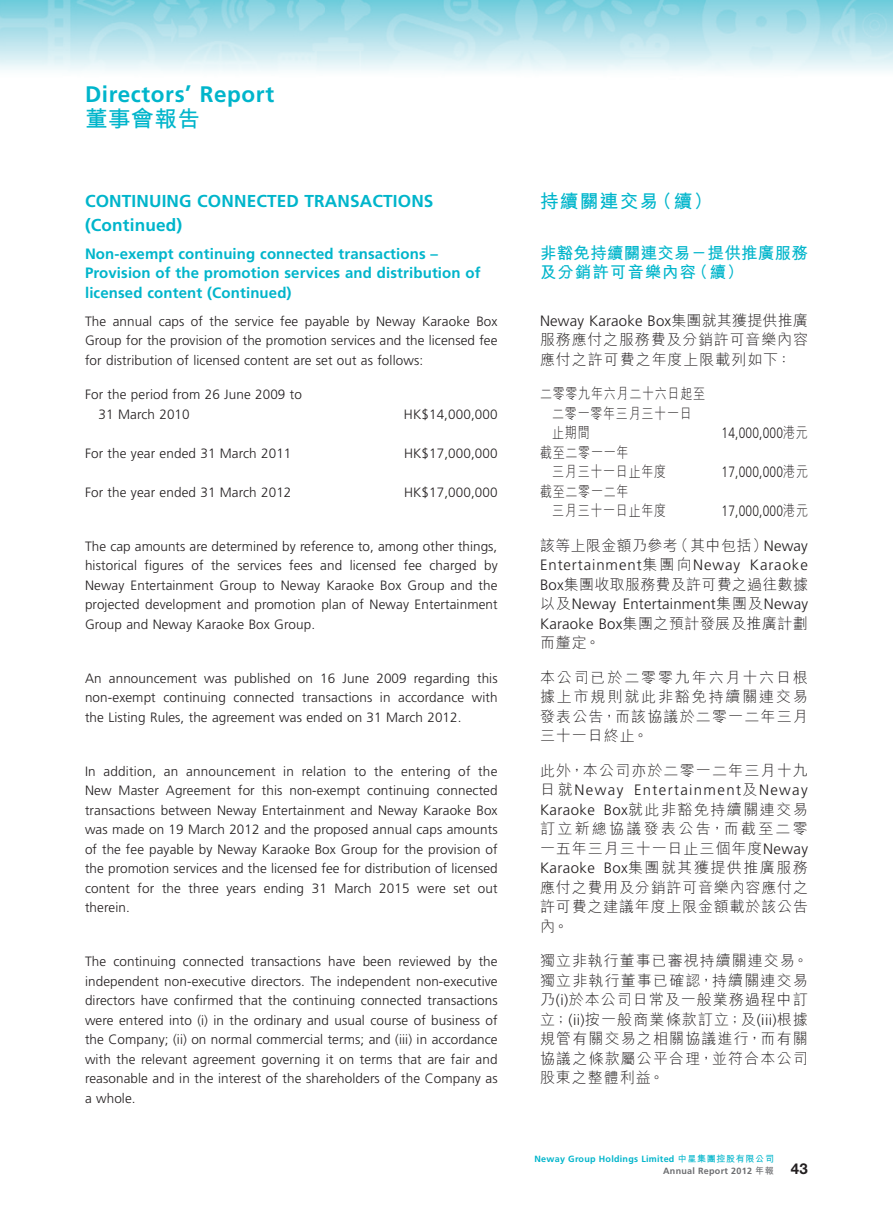
<style>
.page{position:relative;width:893px;height:1212px;background:#fff}
.page>*{position:absolute;margin:0;border:0;box-sizing:border-box;transform-origin:0 0}
.t1{font:700 22.5px "Frutiger LT Std";letter-spacing:.03em;color:#00b5cb}
.t2{font:700 22.5px "M Hei HK";letter-spacing:.03em;color:#00b5cb}
.C_Heading_1{font:700 18.75px "M Hei HK";letter-spacing:.065em;color:#00b5cb}
.Heading_1{font:700 17.25px/24px "Frutiger LT Std";letter-spacing:.01em;color:#00b5cb}
.C_Heading_2{font:700 16.5px/19.5px "M Hei HK";letter-spacing:.015em;color:#00b5cb}
.C_Body_Text{font:300 15px/19.5px "M Hei HK";letter-spacing:.065em;color:#231f20;text-align:justify}
.C_Body_Text-2{font:300 15px/19.5px "Frutiger LT Std";letter-spacing:.015em;color:#231f20;text-align:justify}
.Heading_2{font:700 15px/19.5px "Frutiger LT Std";letter-spacing:.01em;color:#00b5cb}
.C_Body_Text-3{font:300 15px "M Hei HK";letter-spacing:.065em;color:#231f20;scale:.8 1}
.C_Body_Text-4{font:300 15px "Frutiger LT Std";letter-spacing:.015em;color:#231f20;scale:.8 1}
.Body_Text{font:300 13.5px/19.5px "Frutiger LT Std";letter-spacing:.01em;color:#231f20;text-align:justify}
.t3{font:700 9px/12px "Frutiger LT Std";letter-spacing:.03em;color:#00b5cb}
.s1{font-family:"Frutiger LT Std"}
.s2{font-family:"M Hei HK"}
.s3{color:#6c6d70}
.s4{font-family:"M Hei HK";color:#6c6d70}
.s5{font-family:"Helvetica Neue LT Std";font-size:15px;color:#231f20}
</style>
<div class="page">
<img style="left:0;top:0;width:893px;height:72px">
<h1 class="t1" style="left:85px;top:81px;width:191px">Directors’ Report</h1>
<h1 class="t2" style="left:85px;top:103px;width:117px">董事會報告</h1>
<p class="Heading_1" style="left:85px;top:189px;width:350px">CONTINUING CONNECTED TRANSACTIONS (Continued)</p>
<p class="Heading_2" style="left:85px;top:244px;width:397px">Non-exempt continuing connected transactions –<br>Provision of the promotion services and distribution of licensed content (Continued)</p>
<p class="Body_Text" style="left:85px;top:312px;width:414px">The annual caps of the service fee payable by Neway Karaoke Box Group for the provision of the promotion services and the licensed fee for distribution of licensed content are set out as follows:</p>
<p class="Body_Text" style="left:85px;top:385px;width:218px">For the period from 26 June 2009 to</p>
<p class="Body_Text" style="left:99px;top:405px;width:93px">31 March 2010</p>
<p class="Body_Text" style="left:404px;top:405px;width:95px">HK$14,000,000</p>
<p class="Body_Text" style="left:85px;top:444px;width:208px">For the year ended 31 March 2011</p>
<p class="Body_Text" style="left:404px;top:444px;width:95px">HK$17,000,000</p>
<p class="Body_Text" style="left:85px;top:483px;width:208px">For the year ended 31 March 2012</p>
<p class="Body_Text" style="left:404px;top:483px;width:95px">HK$17,000,000</p>
<p class="Body_Text" style="left:85px;top:537px;width:414px">The cap amounts are determined by reference to, among other things, historical figures of the services fees and licensed fee charged by Neway Entertainment Group to Neway Karaoke Box Group and the projected development and promotion plan of Neway Entertainment Group and Neway Karaoke Box Group.</p>
<p class="Body_Text" style="left:85px;top:669px;width:414px">An announcement was published on 16 June 2009 regarding this non-exempt continuing connected transactions in accordance with the Listing Rules, the agreement was ended on 31 March 2012.</p>
<p class="Body_Text" style="left:85px;top:762px;width:414px">In addition, an announcement in relation to the entering of the New Master Agreement for this non-exempt continuing connected transactions between Neway Entertainment and Neway Karaoke Box was made on 19 March 2012 and the proposed annual caps amounts of the fee payable by Neway Karaoke Box Group for the provision of the promotion services and the licensed fee for distribution of licensed content for the three years ending 31 March 2015 were set out therein.</p>
<p class="Body_Text" style="left:85px;top:952px;width:414px">The continuing connected transactions have been reviewed by the independent non-executive directors. The independent non-executive directors have confirmed that the continuing connected transactions were entered into (i) in the ordinary and usual course of business of the Company; (ii) on normal commercial terms; and (iii) in accordance with the relevant agreement governing it on terms that are fair and reasonable and in the interest of the shareholders of the Company as a whole.</p>
<p class="C_Heading_1" style="left:540px;top:188px;width:174px">持續關連交易（續）</p>
<p class="C_Heading_2" style="left:540px;top:241px;width:269px">非豁免持續關連交易－提供推廣服務及分銷許可音樂內容（續）</p>
<p class="C_Body_Text" style="left:540px;top:310px;width:269px"><span class="s1">Neway Karaoke Box</span>集團就其獲提供推廣服務應付之服務費及分銷許可音樂內容應付之許可費之年度上限載列如下：</p>
<p class="C_Body_Text-3" style="left:540px;top:386px;width:208px">二零零九年六月二十六日起至</p>
<p class="C_Body_Text-3" style="left:552px;top:405px;width:176px">二零一零年三月三十一日</p>
<p class="C_Body_Text-3" style="left:552px;top:425px;width:48px">止期間</p>
<p class="C_Body_Text-4" style="left:722px;top:424px;width:109px">14,000,000<span class="s2">港元</span></p>
<p class="C_Body_Text-3" style="left:540px;top:444px;width:112px">截至二零一一年</p>
<p class="C_Body_Text-3" style="left:552px;top:464px;width:144px">三月三十一日止年度</p>
<p class="C_Body_Text-4" style="left:722px;top:463px;width:109px">17,000,000<span class="s2">港元</span></p>
<p class="C_Body_Text-3" style="left:540px;top:483px;width:112px">截至二零一二年</p>
<p class="C_Body_Text-3" style="left:552px;top:503px;width:144px">三月三十一日止年度</p>
<p class="C_Body_Text-4" style="left:722px;top:502px;width:109px">17,000,000<span class="s2">港元</span></p>
<p class="C_Body_Text-2" style="left:540px;top:536px;width:269px"><span class="s2">該等上限金額乃參考（其中包括）</span>Neway Entertainment<span class="s2">集團向</span>Neway Karaoke Box<span class="s2">集團收取服務費及許可費之過往數據以及</span>Neway Entertainment<span class="s2">集團及</span>Neway Karaoke Box<span class="s2">集團之預計發展及推廣計劃而釐定。</span></p>
<p class="C_Body_Text" style="left:540px;top:667px;width:269px">本公司已於二零零九年六月十六日根據上市規則就此非豁免持續關連交易發表公告，而該協議於二零一二年三月三十一日終止。</p>
<p class="C_Body_Text" style="left:540px;top:760px;width:269px">此外，本公司亦於二零一二年三月十九日就<span class="s1">Neway Entertainment</span>及<span class="s1">Neway Karaoke Box</span>就此非豁免持續關連交易訂立新總協議發表公告，而截至二零一五年三月三十一日止三個年度<span class="s1">Neway Karaoke Box</span>集團就其獲提供推廣服務應付之費用及分銷許可音樂內容應付之許可費之建議年度上限金額載於該公告內。</p>
<p class="C_Body_Text" style="left:540px;top:951px;width:269px">獨立非執行董事已審視持續關連交易。獨立非執行董事已確認，持續關連交易乃<span class="s1">(i)</span>於本公司日常及一般業務過程中訂立；<span class="s1">(ii)</span>按一般商業條款訂立；及<span class="s1">(iii)</span>根據規管有關交易之相關協議進行，而有關協議之條款屬公平合理，並符合本公司股東之整體利益。</p>
<p class="t3" style="left:663px;top:1153px;width:146px;text-indent:-129px">Neway Group Holdings Limited <span class="s2">中星集團控股有限公司<br></span><span class="s3">Annual Report 2012</span> <span class="s4">年報</span> <span class="s5">43</span></p>
</div>
